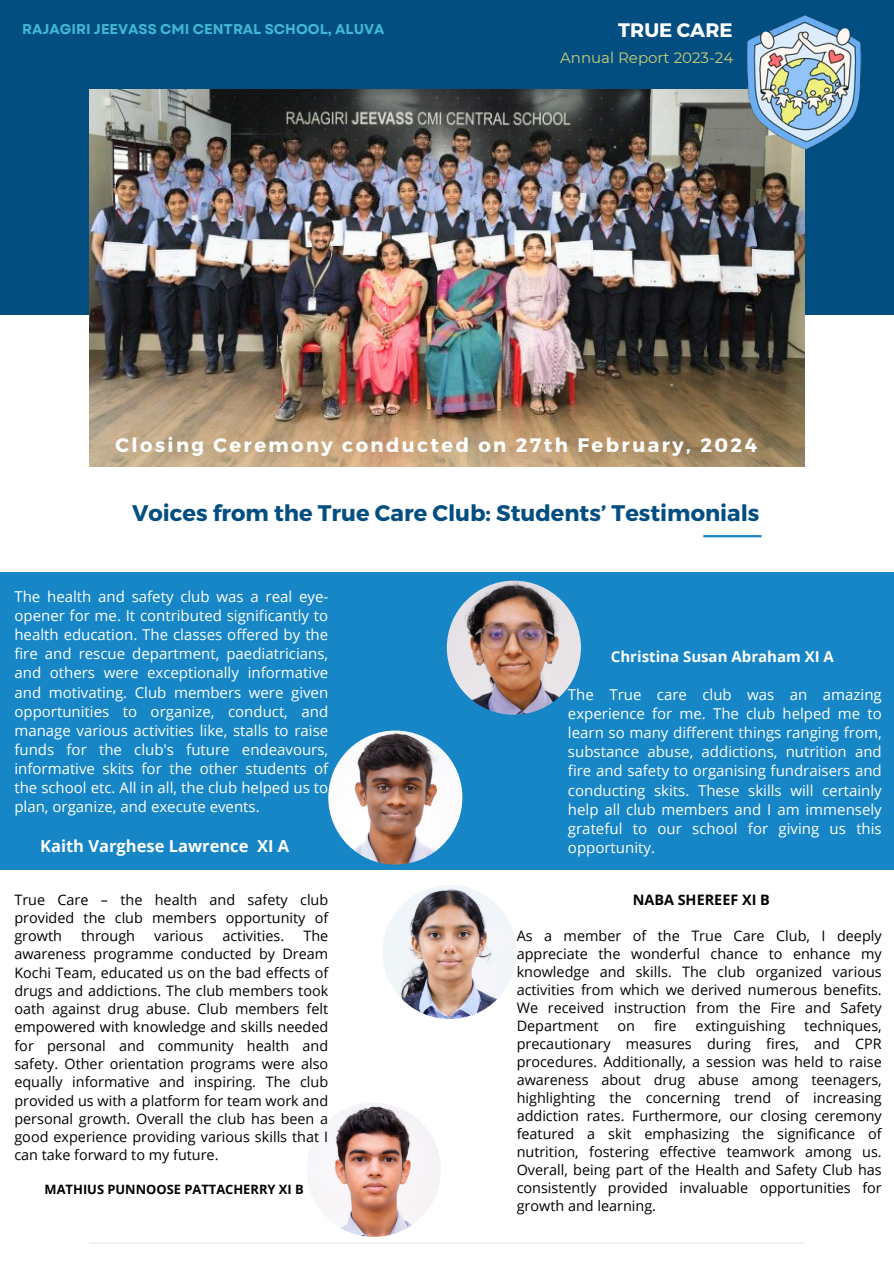
<style>
.page{position:relative;width:894px;height:1264px;background:#fff}
.page>*{position:absolute;margin:0;border:0;box-sizing:border-box;transform-origin:0 0}
.t1{font:700 22.5px "Montserrat";color:#034e81}
.t2{font:700 19.5px "Montserrat";letter-spacing:.125em;color:#fff}
.t3{font:700 19.5px "Montserrat";color:#fff}
.t4{font:700 16.5px "Open Sans";color:#fff}
.t5{font:15px/19.2px "Open Sans";color:#fff;text-align:justify}
.t6{font:700 15px "Open Sans";color:#fff}
.t7{font:15px "Montserrat";color:#cdcf75}
.t8{font:14.4px/18px "Open Sans";color:#000;text-align:justify}
.t9{font:700 14.4px "Open Sans";color:#000}
.t10{font:700 14.1px "Garet";color:#41b8d5}
.t11{font:700 12.9px "Open Sans";color:#000}
</style>
<div class="page">
<hr style="left:703px;top:535px;width:58px;height:2px;background:#1786c7">
<div style="left:0;top:0;width:893px;height:315px;background:#034e81"></div>
<img style="left:89px;top:89px;width:715px;height:377px">
<div style="left:0;top:572px;width:893px;height:297px;background:#1786c7"></div>
<hr style="left:89px;top:1242px;width:715px;height:1px;background:#000">
<img style="left:726px;top:15px;width:136px;height:145px">
<img style="left:328px;top:730px;width:134px;height:134px;border-radius:50%">
<img style="left:446px;top:580px;width:134px;height:134px;border-radius:50%">
<img style="left:307px;top:1102px;width:134px;height:134px;border-radius:50%">
<img style="left:382px;top:884px;width:134px;height:135px;border-radius:50%">
<p class="t10" style="left:22px;top:19px;width:364px">RAJAGIRI JEEVASS CMI CENTRAL SCHOOL, ALUVA</p>
<p class="t3" style="left:618px;top:18px;width:116px">TRUE CARE</p>
<p class="t7" style="left:560px;top:49px;width:175px">Annual Report 2023-24</p>
<p class="t2" style="left:116px;top:432px;width:642px">Closing Ceremony conducted on 27th February, 2024</p>
<h1 class="t1" style="left:132px;top:498px;width:628px">Voices from the True Care Club: Students’ Testimonials</h1>
<p class="t5" style="left:14px;top:586px;width:315px">The health and safety club was a real eye&shy;opener for me. It contributed significantly to health education. The classes offered by the fire and rescue department, paediatricians, and others were exceptionally informative and motivating. Club members were given opportunities to organize, conduct, and manage various activities like, stalls to raise funds for the club's future endeavours, informative skits for the other students of the school etc. All in all, the club helped us to plan, organize, and execute events.</p>
<p class="t4" style="left:40px;top:834px;width:250px">Kaith Varghese Lawrence XI A</p>
<h4 class="t8" style="left:14px;top:889px;width:315px">True Care – the health and safety club provided the club members opportunity of growth</h4>
<h4 class="t8" style="left:14px;top:926px;width:315px;text-indent:289px">The awareness programme conducted by Dream Kochi Team, educated us on the bad effects of drugs and addictions. The club members took oath against drug abuse. Club members felt empowered with knowledge and skills needed for personal and community health and safety. Other orientation programs were also equally informative and inspiring. The club provided us with a platform for team work and personal growth. Overall the club has been a good experience providing various skills that I can take forward to my future.</h4>
<h5 class="t11" style="left:45px;top:1179px;width:261px">MATHIUS PUNNOOSE PATTACHERRY XI B</h5>
<h4 class="t8" style="left:81px;top:926px;width:55px">through</h4>
<h4 class="t8" style="left:154px;top:926px;width:51px">various</h4>
<h4 class="t8" style="left:222px;top:926px;width:63px">activities.</h4>
<h5 class="t6" style="left:610px;top:645px;width:224px">Christina Susan Abraham XI A</h5>
<h4 class="t5" style="left:568px;top:684px;width:315px">The True care club was an amazing experience for me. The club helped me to learn so many different things ranging from, substance abuse, addictions, nutrition and fire and safety to organising fundraisers and conducting skits. These skills will certainly help all club members and I am immensely grateful to our school for giving us this opportunity.</h4>
<p class="t9" style="left:632px;top:889px;width:139px">NABA SHEREEF XI B</p>
<p class="t8" style="left:516px;top:926px;width:366px">As a member of the True Care Club, I deeply appreciate the wonderful chance to enhance my knowledge and skills. The club organized various activities from which we derived numerous benefits.<br>We received instruction from the Fire and Safety Department</p>
<p class="t8" style="left:617px;top:1016px;width:19px">on</p>
<p class="t8" style="left:654px;top:1016px;width:24px">fire</p>
<p class="t8" style="left:695px;top:1016px;width:91px">extinguishing</p>
<p class="t8" style="left:516px;top:1016px;width:366px;text-indent:287px">techniques, precautionary measures during fires, and CPR procedures. Additionally, a session was held to raise awareness about drug abuse among teenagers, highlighting the concerning trend of increasing addiction rates. Furthermore, our closing ceremony featured a skit emphasizing the significance of nutrition, fostering effective teamwork among us.<br>Overall, being part of the Health and Safety Club has consistently provided invaluable opportunities for growth and learning.</p>
</div>
